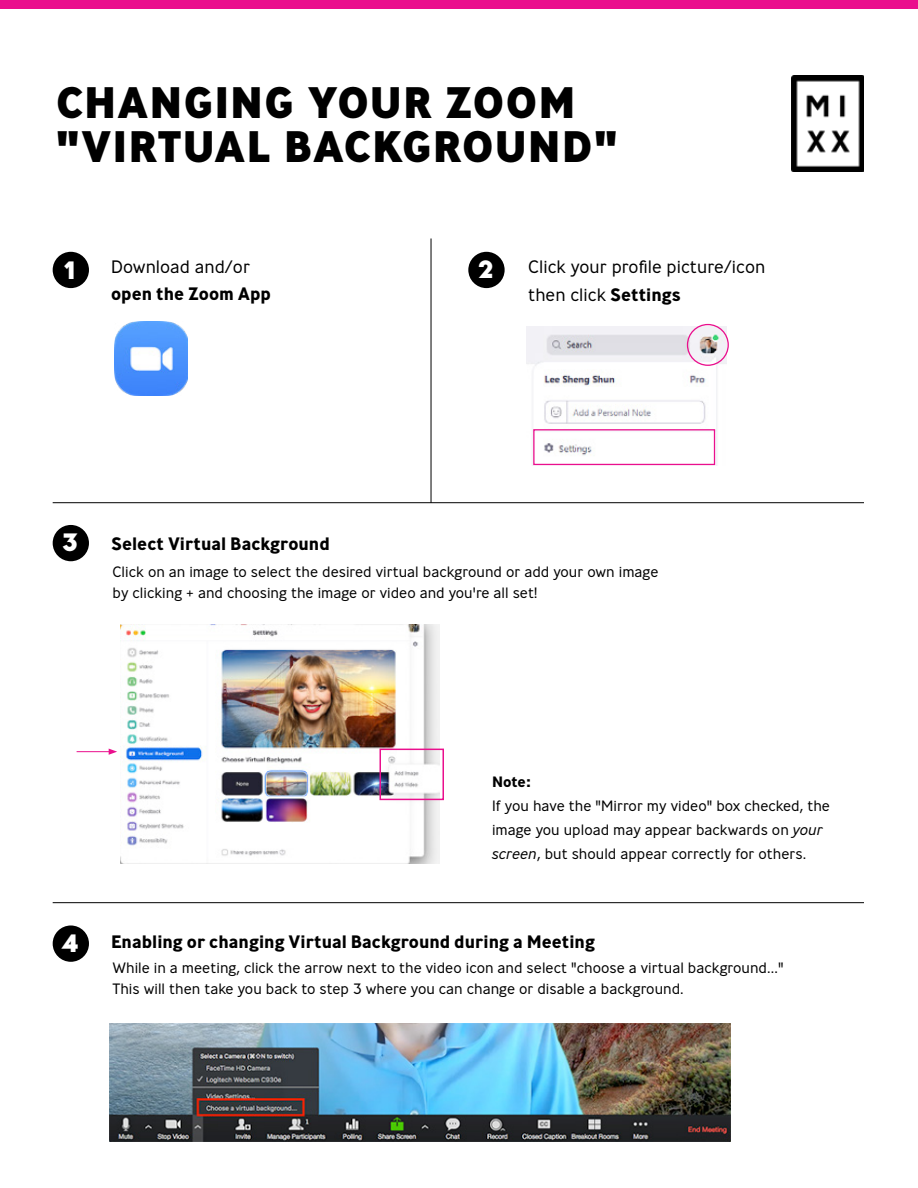
<style>
.page{position:relative;width:918px;height:1188px;background:#fff}
.page>*{position:absolute;margin:0;border:0;box-sizing:border-box;transform-origin:0 0}
.t1{font:800 44.1px/44.2px "Ministry";letter-spacing:.02em;color:#000}
.t2{font:800 25.05px "Ministry";color:#fff}
.t3{font:700 18px "Ministry";color:#000}
.t4{font:300 18px/28.5px "Ministry";color:#000}
.t5{font:300 15px/24px "Ministry";color:#000}
.t6{font:700 15px "Ministry";color:#000}
.s1{font-weight:700}
.s2{font-style:italic}
</style>
<div class="page">
<div style="left:53px;top:252px;width:36px;height:36px;background:#000;border-radius:50%"></div>
<div style="left:468px;top:252px;width:37px;height:36px;background:#000;border-radius:50%"></div>
<div style="left:53px;top:525px;width:36px;height:36px;background:#000;border-radius:50%"></div>
<div style="left:53px;top:925px;width:36px;height:37px;background:#000;border-radius:50%"></div>
<img style="left:114px;top:322px;width:74px;height:74px">
<img style="left:527px;top:326px;width:199px;height:139px">
<img style="left:110px;top:1023px;width:621px;height:119px">
<img style="left:120px;top:625px;width:320px;height:239px">
<hr style="left:431px;top:238px;width:1px;height:265px;background:#000">
<hr style="left:53px;top:502px;width:811px;height:1px;background:#000">
<hr style="left:53px;top:902px;width:811px;height:1px;background:#000">
<div style="left:687px;top:324px;width:42px;height:42px;border:1px solid #ea0f8d;border-radius:50%"></div>
<div style="left:533px;top:429px;width:182px;height:36px;border:1px solid #ea0f8d"></div>
<div style="left:380px;top:749px;width:64px;height:51px;border:2px solid #ea0f8d"></div>
<hr style="left:77px;top:751px;width:34px;height:1px;background:#ea0f8d">
<svg style="left:109px;top:749px;width:8px;height:6px"></svg>
<div style="left:0;top:0;width:918px;height:9px;background:#ea0f8d"></div>
<img style="left:791px;top:76px;width:73px;height:96px">
<h1 class="t1" style="left:56px;top:79px;width:564px">CHANGING YOUR ZOOM "VIRTUAL BACKGROUND"</h1>
<p class="t4" style="left:111px;top:252px;width:141px">Download and/or</p>
<p class="t3" style="left:111px;top:282px;width:162px">open the Zoom App</p>
<h2 class="t2" style="left:65px;top:254px;width:13px">1</h2>
<h2 class="t2" style="left:478px;top:253px;width:17px">2</h2>
<p class="t4" style="left:528px;top:252px;width:239px">Click your profile picture/icon then click <span class="s1">Settings</span></p>
<h2 class="t2" style="left:62px;top:526px;width:18px">3</h2>
<p class="t3" style="left:111px;top:532px;width:220px">Select Virtual Background</p>
<p class="t5" style="left:113px;top:561px;width:548px;line-height:21px">Click on an image to select the desired virtual background or add your own image by clicking + and choosing the image or video and you're all set!</p>
<h2 class="t2" style="left:62px;top:926px;width:18px">4</h2>
<p class="t6" style="left:492px;top:772px;width:40px">Note:</p>
<p class="t5" style="left:492px;top:794px;width:340px">If you have the "Mirror my video" box checked, the image you upload may appear backwards on <span class="s2">your screen</span>, but should appear correctly for others.</p>
<p class="t3" style="left:111px;top:930px;width:485px">Enabling or changing Virtual Background during a Meeting</p>
<p class="t5" style="left:113px;top:957px;width:673px;line-height:21px">While in a meeting, click the arrow next to the video icon and select "choose a virtual background..."<br>This will then take you back to step 3 where you can change or disable a background.</p>
</div>
